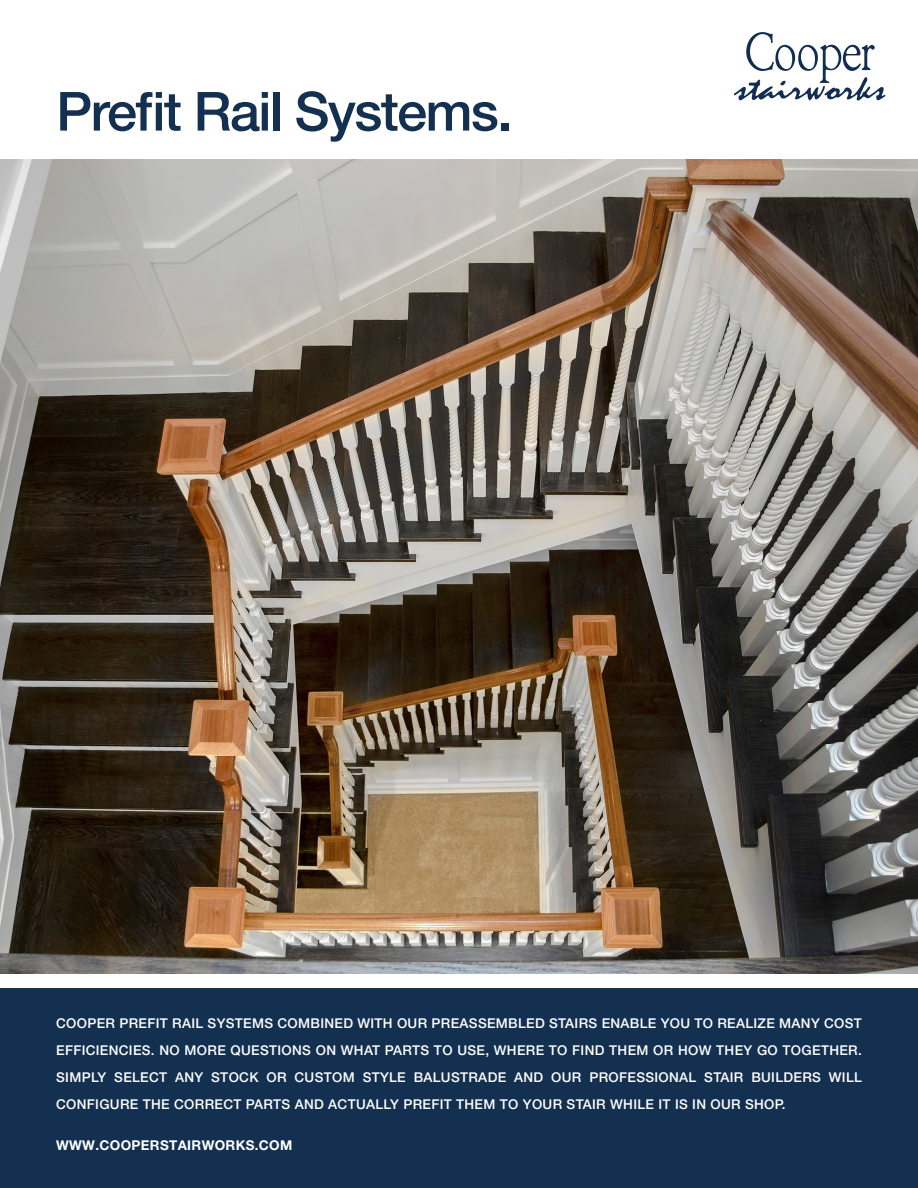
<style>
.page{position:relative;width:918px;height:1188px;background:#fff}
.page>*{position:absolute;margin:0;border:0;box-sizing:border-box;transform-origin:0 0}
.t1{font:500 54px "Helvetica Neue LT Pro";letter-spacing:-.03em;color:#133051}
.t2{font:500 13.5px/27px "Helvetica Neue LT Pro";letter-spacing:.025em;color:#fff;text-align:justify}
.t3{font:700 13.5px "Helvetica Neue LT Pro";letter-spacing:.025em;color:#fff}
</style>
<div class="page">
<div style="left:0;top:981px;width:918px;height:207px;background:#133051"></div>
<img style="left:0;top:160px;width:918px;height:814px">
<svg style="left:734px;top:32px;width:152px;height:69px"></svg>
<div style="left:0;top:974px;width:918px;height:13px;background:#fff"></div>
<p class="t1" style="left:56px;top:79px;width:458px">Prefit Rail Systems.</p>
<p class="t2" style="left:56px;top:1010px;width:807px">COOPER PREFIT RAIL SYSTEMS COMBINED WITH OUR PREASSEMBLED STAIRS ENABLE YOU TO REALIZE MANY COST EFFICIENCIES. NO MORE QUESTIONS ON WHAT PARTS TO USE, WHERE TO FIND THEM OR HOW THEY GO TOGETHER.<br>SIMPLY SELECT ANY STOCK OR CUSTOM STYLE BALUSTRADE AND OUR PROFESSIONAL STAIR BUILDERS WILL CONFIGURE THE CORRECT PARTS AND ACTUALLY PREFIT THEM TO YOUR STAIR WHILE IT IS IN OUR SHOP.</p>
<p class="t3" style="left:56px;top:1137px;width:238px">WWW.COOPERSTAIRWORKS.COM</p>
</div>
